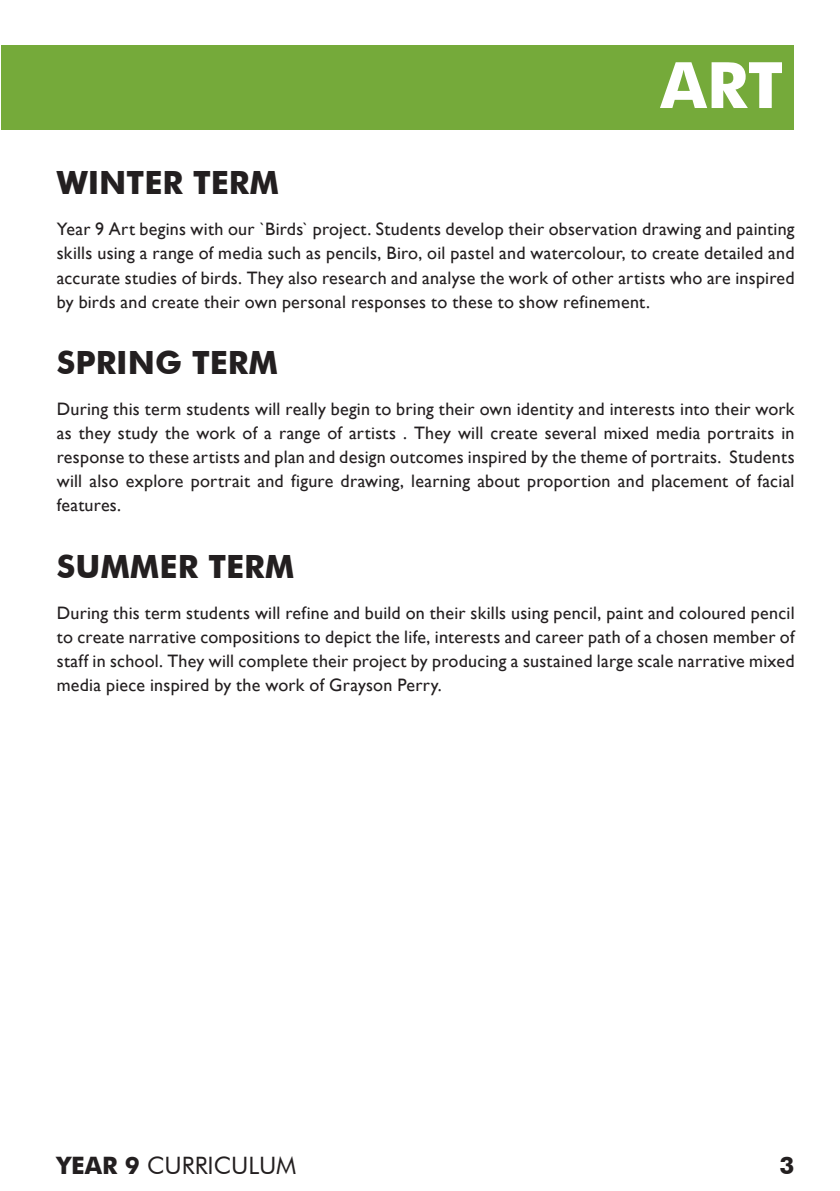
<style>
.page{position:relative;width:840px;height:1191px;background:#fff}
.page>*{position:absolute;margin:0;border:0;box-sizing:border-box;transform-origin:0 0}
.Subject_Title{font:700 64px "Futura BT";color:#fff}
.Subject_Subtitle{font:700 32px "Futura BT";color:#231f20}
.t1{font:24px "Futura BT";color:#231f20}
.t2{font:700 24px "Futura BT";color:#231f20}
.Body_Text{font:18px/24px "Gill Sans";letter-spacing:.01em;color:#231f20;text-align:justify}
.s1{font-weight:700}
</style>
<div class="page">
<div style="left:1px;top:45px;width:792px;height:84px;background:#75aa3a"></div>
<p class="Subject_Title" style="left:660px;top:46px;width:124px">ART</p>
<p class="Subject_Subtitle" style="left:57px;top:164px;width:224px">WINTER TERM</p>
<p class="Body_Text" style="left:57px;top:218px;width:739px">Year 9 Art begins with our `Birds` project. Students develop their observation drawing and painting skills using a range of media such as pencils, Biro, oil pastel and watercolour, to create detailed and accurate studies of birds. They also research and analyse the work of other artists who are inspired by birds and create their own personal responses to these to show refinement.</p>
<p class="Subject_Subtitle" style="left:57px;top:343px;width:223px">SPRING TERM</p>
<p class="Body_Text" style="left:57px;top:397px;width:739px">During this term students will really begin to bring their own identity and interests into their work as they study the work of a range of artists . They will create several mixed media portraits in response to these artists and plan and design outcomes inspired by the theme of portraits. Students will also explore portrait and figure drawing, learning about proportion and placement of facial features.</p>
<p class="Subject_Subtitle" style="left:57px;top:547px;width:239px">SUMMER TERM</p>
<p class="Body_Text" style="left:57px;top:601px;width:739px">During this term students will refine and build on their skills using pencil, paint and coloured pencil to create narrative compositions to depict the life, interests and career path of a chosen member of staff in school. They will complete their project by producing a sustained large scale narrative mixed media piece inspired by the work of Grayson Perry.</p>
<h3 class="t1" style="left:57px;top:1150px;width:241px"><span class="s1">YEAR 9</span> CURRICULUM</h3>
<h3 class="t2" style="left:779px;top:1150px;width:16px">3</h3>
</div>
